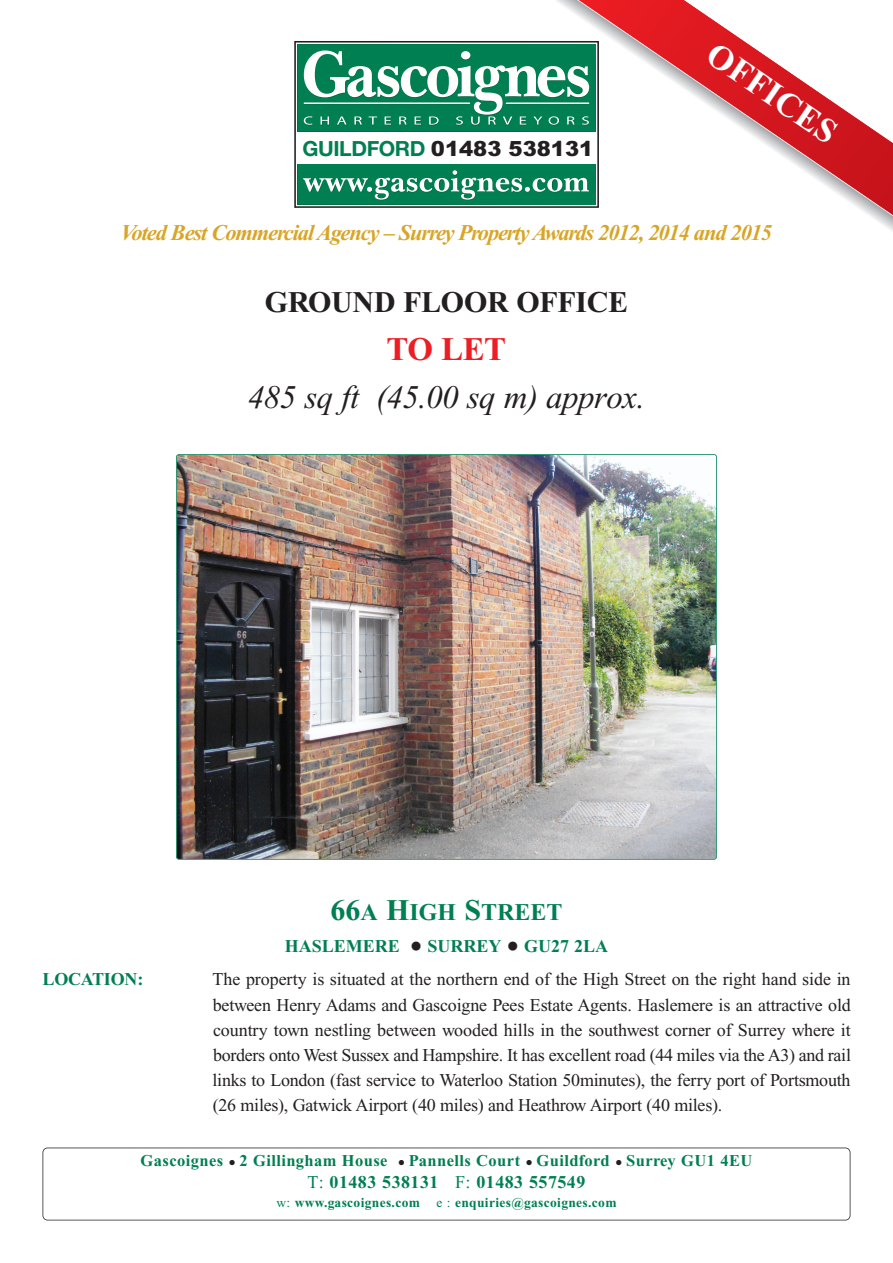
<style>
.page{position:relative;width:893px;height:1263px;background:#fff}
.page>*{position:absolute;margin:0;border:0;box-sizing:border-box;transform-origin:0 0}
.t1{font:700 34.5px "Times New Roman";color:#fff}
.t2{font:italic 33px "Times New Roman";letter-spacing:-.015em;color:#231f20}
.t3{font:700 33px "Times New Roman";color:#ee1d23}
.t4{font:700 30px "Times New Roman";letter-spacing:-.01em;color:#231f20}
.t5{font:700 24px "Times New Roman";color:#007f52}
.t6{font:italic 700 22.5px "Times New Roman";letter-spacing:-.05em;color:#d8a527}
.t7{font:900 20.85px "Arial";color:#231f20}
.t8{font:18px/25.2px "Times New Roman";letter-spacing:-.015em;color:#231f20;text-align:justify}
.t9{font:700 18px "Times New Roman";color:#007f52}
.t10{font:700 18px "Times New Roman";letter-spacing:.025em;color:#007f52}
.t11{font:700 16.5px "Times New Roman";letter-spacing:.025em;color:#007f52}
.t12{font:700 13.5px "Times New Roman";letter-spacing:.025em;color:#007f52}
.s1{font-family:"Helvetica Neue";font-weight:700;color:#007f52}
.s2{font-size:30px}
.s3{font-family:"Verdana";color:#231f20}
.s4{font-family:"Verdana";font-size:10.5px;color:#231f20}
.s5{font-weight:400}
</style>
<div class="page">
<svg style="left:294px;top:41px;width:282px;height:167px"></svg>
<svg style="left:297px;top:164px;width:279px;height:41px"></svg>
<div style="left:298px;top:165px;width:297px;height:39px;background:#007f52"></div>
<div style="left:298px;top:45px;width:297px;height:86px;background:#007f52"></div>
<svg style="left:304px;top:50px;width:272px;height:75px"></svg>
<svg style="left:303px;top:170px;width:273px;height:30px"></svg>
<svg style="left:576px;top:0;width:317px;height:217px"></svg>
<svg style="left:43px;top:1147px;width:807px;height:73px"></svg>
<img style="left:176px;top:454px;width:541px;height:406px">
<p class="t7" style="left:303px;top:133px;width:292px"><span class="s1">GUILDFORD</span> 01483 538131</p>
<h1 class="t1" style="left:716px;top:41px;width:151px;rotate:34deg">OFFICES</h1>
<p class="t6" style="left:121px;top:225px;width:653px">Voted Best Commercial Agency – Surrey Property Awards 2012, 2014 and 2015</p>
<h3 class="t4" style="left:265px;top:292px;width:365px">GROUND FLOOR OFFICE</h3>
<h2 class="t3" style="left:387px;top:338px;width:121px">TO LET</h2>
<h2 class="t2" style="left:248px;top:385px;width:398px">485 sq ft (45.00 sq m) approx.</h2>
<h3 class="t5" style="left:331px;top:904px;width:233px"><span class="s2">66</span>A <span class="s2">H</span>IGH <span class="s2">S</span>TREET</h3>
<p class="t9" style="left:285px;top:940px;width:325px">HASLEMERE <span class="s3">•</span> SURREY <span class="s3">•</span> GU27 2LA</p>
<p class="t9" style="left:43px;top:973px;width:102px">LOCATION:</p>
<p class="t8" style="left:213px;top:968px;width:640px">The property is situated at the northern end of the High Street on the right hand side in between Henry Adams and Gascoigne Pees Estate Agents. Haslemere is an attractive old country town nestling between wooded hills in the southwest corner of Surrey where it borders onto West Sussex and Hampshire. It has excellent road (44 miles via the A3) and rail links to London (fast service to Waterloo Station 50minutes), the ferry port of Portsmouth (26 miles), Gatwick Airport (40 miles) and Heathrow Airport (40 miles).</p>
<p class="t11" style="left:141px;top:1155px;width:613px">Gascoignes <span class="s4">•</span> 2 Gillingham House <span class="s4">•</span> Pannells Court <span class="s4">•</span> Guildford <span class="s4">•</span> Surrey GU1 4EU</p>
<p class="t10" style="left:308px;top:1176px;width:279px"><span class="s5">T:</span> 01483 538131 <span class="s5">F:</span> 01483 557549</p>
<p class="t12" style="left:276px;top:1198px;width:342px"><span class="s5">w:</span> www.gascoignes.com <span class="s5">e :</span> enquiries@gascoignes.com</p>
</div>
